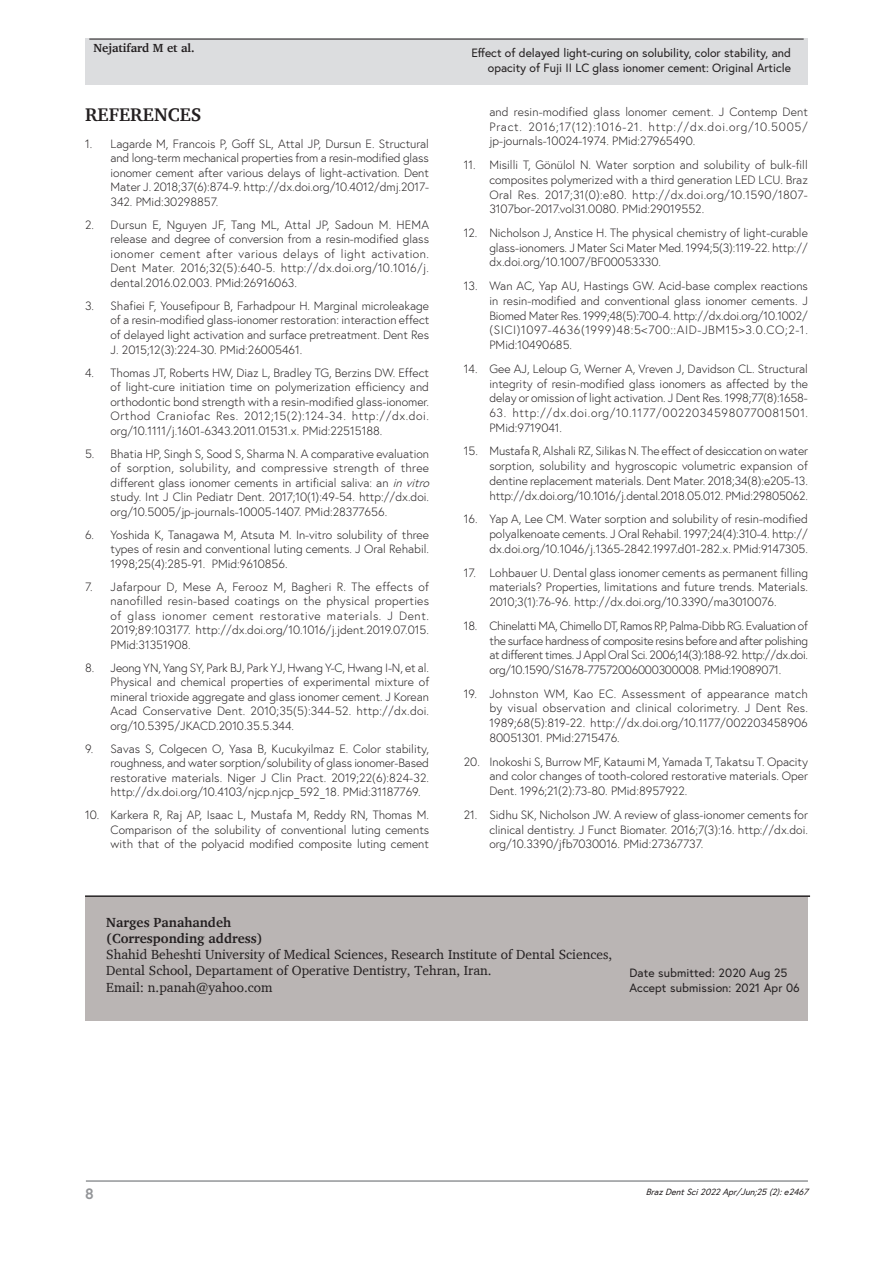
<style>
.page{position:relative;width:893px;height:1263px;background:#fff}
.page>*{position:absolute;margin:0;border:0;box-sizing:border-box;transform-origin:0 0}
.ReferenceHead{font:700 18.75px "Charter";color:#231f20}
.t1{font:700 15px "Europa";color:#939598}
.Correspondence{font:13.5px/16.2px "Charter";color:#231f20}
.Reference{font:300 12px/14.5px "Europa";color:#231f20;text-align:justify}
.History{font:12px/14.4px "Europa";color:#231f20;text-align:right}
.History-2{font:12px "Europa";letter-spacing:-.165em;color:#231f20}
.Reference-2{font:300 12px/14.9px "Europa";letter-spacing:.05em;color:#231f20}
.t2{font:700 12px "Charter";color:#231f20}
.t3{font:italic 9px "Europa";color:#231f20}
.s1{font-style:italic}
.s2{font-weight:700}
</style>
<div class="page">
<hr style="left:86px;top:1180px;width:722px;height:2px;background:#939598">
<div style="left:85px;top:39px;width:723px;height:46px;background:#dcdddf"></div>
<hr style="left:89px;top:39px;width:715px;height:1px;background:#231f20">
<div style="left:623px;top:897px;width:185px;height:123px;background:#bab5b4"></div>
<div style="left:85px;top:897px;width:538px;height:123px;background:#bab5b4"></div>
<hr style="left:85px;top:895px;width:725px;height:2px;background:#231f20">
<p class="t2" style="left:94px;top:41px;width:103px">Nejatifard M et al.</p>
<p class="History" style="left:471px;top:46px;width:321px">Effect of delayed light-curing on solubility, color stability, and opacity of Fuji II LC glass ionomer cement: Original Article</p>
<p class="ReferenceHead" style="left:85px;top:103px;width:118px">REFERENCES</p>
<p class="Reference" style="left:111px;top:136px;width:320px;text-indent:-26px">1. Lagarde M, Francois P, Goff SL, Attal JP, Dursun E. Structural and long-term mechanical properties from a resin-modified glass ionomer cement after various delays of light-activation. Dent Mater J. 2018;37(6):874-9. http://dx.doi.org/10.4012/dmj.2017- 342. PMid:30298857.</p>
<p class="Reference" style="left:111px;top:217px;width:320px;text-indent:-26px">2. Dursun E, Nguyen JF, Tang ML, Attal JP, Sadoun M. HEMA release and degree of conversion from a resin-modified glass ionomer cement after various delays of light activation.<br>Dent Mater. 2016;32(5):640-5. http://dx.doi.org/10.1016/j. dental.2016.02.003. PMid:26916063.</p>
<p class="Reference" style="left:111px;top:298px;width:320px;text-indent:-26px">3. Shafiei F, Yousefipour B, Farhadpour H. Marginal microleakage of a resin-modified glass-ionomer restoration: interaction effect of delayed light activation and surface pretreatment. Dent Res J. 2015;12(3):224-30. PMid:26005461.</p>
<p class="Reference" style="left:111px;top:365px;width:320px;text-indent:-26px">4. Thomas JT, Roberts HW, Diaz L, Bradley TG, Berzins DW. Effect of light-cure initiation time on polymerization efficiency and orthodontic bond strength with a resin-modified glass-ionomer.<br>Orthod Craniofac Res. 2012;15(2):124-34. http://dx.doi. org/10.1111/j.1601-6343.2011.01531.x. PMid:22515188.</p>
<p class="Reference" style="left:111px;top:446px;width:324px;text-align:left;text-indent:-26px">5. Bhatia HP, Singh S, Sood S, Sharma N. A comparative evaluation of sorption, solubility, and compressive strength of three different glass ionomer cements in artificial saliva: an <span class="s1">invitro </span>study. Int J Clin Pediatr Dent. 2017;10(1):49-54. http://dx.doi. org/10.5005/jp-journals-10005-1407. PMid:28377656.</p>
<p class="Reference" style="left:111px;top:527px;width:320px;text-indent:-26px">6. Yoshida K, Tanagawa M, Atsuta M. In-vitro solubility of three types of resin and conventional luting cements. J Oral Rehabil.<br>1998;25(4):285-91. PMid:9610856.</p>
<p class="Reference" style="left:111px;top:579px;width:320px;text-indent:-26px">7. Jafarpour D, Mese A, Ferooz M, Bagheri R. The effects of nanofilled resin-based coatings on the physical properties of glass ionomer cement restorative materials. J Dent.<br>2019;89:103177. http://dx.doi.org/10.1016/j.jdent.2019.07.015.<br>PMid:31351908.</p>
<p class="Reference" style="left:111px;top:660px;width:320px;text-indent:-26px">8. Jeong YN, Yang SY, Park BJ, Park YJ, Hwang Y-C, Hwang I-N, et al.<br>Physical and chemical properties of experimental mixture of mineral trioxide aggregate and glass ionomer cement. J Korean Acad Conservative Dent. 2010;35(5):344-52. http://dx.doi. org/10.5395/JKACD.2010.35.5.344.</p>
<p class="Reference" style="left:111px;top:741px;width:320px;text-indent:-26px">9. Savas S, Colgecen O, Yasa B, Kucukyilmaz E. Color stability, roughness, and water sorption/solubility of glass ionomer-Based restorative materials. Niger J Clin Pract. 2019;22(6):824-32. http://dx.doi.org/10.4103/njcp.njcp_592_18. PMid:31187769.</p>
<p class="Reference" style="left:111px;top:808px;width:320px;text-indent:-26px">10. Karkera R, Raj AP, Isaac L, Mustafa M, Reddy RN, Thomas M.<br>Comparison of the solubility of conventional luting cements with that of the polyacid modified composite luting cement</p>
<p class="History-2" style="left:463px;top:53px;width:329px">Effectofdelayed light-curing on solubility,colorstability,and opacity ofFujiIILC glassionomercement:OriginalArticle</p>
<p class="Reference" style="left:489px;top:104px;width:320px">and resin-modified glass lonomer cement. J Contemp Dent Pract. 2016;17(12):1016-21. http://dx.doi.org/10.5005/ jp-journals-10024-1974. PMid:27965490.</p>
<p class="Reference" style="left:489px;top:157px;width:320px;text-indent:-26px">11. Misilli T, Gönülol N. Water sorption and solubility of bulk-fill composites polymerized with a third generation LED LCU. Braz Oral Res. 2017;31(0):e80. http://dx.doi.org/10.1590/1807- 3107bor-2017.vol31.0080. PMid:29019552.</p>
<p class="Reference" style="left:489px;top:225px;width:320px;text-indent:-26px">12. Nicholson J, Anstice H. The physical chemistry of light-curable glass-ionomers. J Mater Sci Mater Med. 1994;5(3):119-22. http:// dx.doi.org/10.1007/BF00053330.</p>
<p class="Reference" style="left:489px;top:278px;width:320px;text-indent:-26px">13. Wan AC, Yap AU, Hastings GW. Acid-base complex reactions in resin-modified and conventional glass ionomer cements. J Biomed Mater Res. 1999;48(5):700-4. http://dx.doi.org/10.1002/ (SICI)1097-4636(1999)48:5&lt;700::AID-JBM15&gt;3.0.CO;2-1.<br>PMid:10490685.</p>
<p class="Reference" style="left:489px;top:361px;width:320px;text-indent:-26px">14. Gee AJ, Leloup G, Werner A, Vreven J, Davidson CL. Structural integrity of resin-modified glass ionomers as affected by the delay or omission of light activation. J Dent Res. 1998;77(8):1658-</p>
<p class="Reference-2" style="left:489px;top:405px;width:320px">63. http://dx.doi.org/10.1177/00220345980770081501.<br>PMid:9719041.</p>
<p class="Reference" style="left:489px;top:444px;width:320px;text-indent:-26px">15. Mustafa R, Alshali RZ, Silikas N. The effect of desiccation on water sorption, solubility and hygroscopic volumetric expansion of dentine replacement materials. Dent Mater. 2018;34(8):e205-13. http://dx.doi.org/10.1016/j.dental.2018.05.012. PMid:29805062.</p>
<p class="Reference" style="left:489px;top:512px;width:320px;text-indent:-26px">16. Yap A, Lee CM. Water sorption and solubility of resin-modified polyalkenoate cements. J Oral Rehabil. 1997;24(4):310-4. http:// dx.doi.org/10.1046/j.1365-2842.1997.d01-282.x. PMid:9147305.</p>
<p class="Reference" style="left:489px;top:565px;width:320px;text-indent:-26px">17. Lohbauer U. Dental glass ionomer cements as permanent filling materials? Properties, limitations and future trends. Materials.<br>2010;3(1):76-96. http://dx.doi.org/10.3390/ma3010076.</p>
<p class="Reference" style="left:489px;top:618px;width:320px;text-indent:-26px">18. Chinelatti MA, Chimello DT, Ramos RP, Palma-Dibb RG. Evaluation of the surface hardness of composite resins before and after polishing at different times. J Appl Oral Sci. 2006;14(3):188-92. http://dx.doi. org/10.1590/S1678-77572006000300008. PMid:19089071.</p>
<p class="Reference" style="left:489px;top:686px;width:320px;text-indent:-26px">19. Johnston WM, Kao EC. Assessment of appearance match by visual observation and clinical colorimetry. J Dent Res.<br>1989;68(5):819-22. http://dx.doi.org/10.1177/002203458906<br>80051301. PMid:2715476.</p>
<p class="Reference" style="left:489px;top:754px;width:320px;text-indent:-26px">20. Inokoshi S, Burrow MF, Kataumi M, Yamada T, Takatsu T. Opacity and color changes of tooth-colored restorative materials. Oper Dent. 1996;21(2):73-80. PMid:8957922.</p>
<p class="Reference" style="left:489px;top:807px;width:320px;text-indent:-26px">21. Sidhu SK, Nicholson JW. A review of glass-ionomer cements for clinical dentistry. J Funct Biomater. 2016;7(3):16. http://dx.doi. org/10.3390/jfb7030016. PMid:27367737.</p>
<p class="Correspondence" style="left:106px;top:914px;width:507px"><span class="s2">Narges Panahandeh<br>(Corresponding address)<br></span>Shahid Beheshti University of Medical Sciences, Research Institute of Dental Sciences, Dental School, Departament of Operative Dentistry, Tehran, Iran.<br>Email: n.panah@yahoo.com</p>
<p class="History" style="left:629px;top:965px;width:172px;text-align:left">Date submitted: 2020 Aug 25<br>Accept submission: 2021 Apr 06</p>
<p class="t1" style="left:85px;top:1184px;width:10px">8</p>
<p class="t3" style="left:646px;top:1185px;width:167px">BrazDentSci2022Apr/Jun;25(2):e2467</p>
</div>
